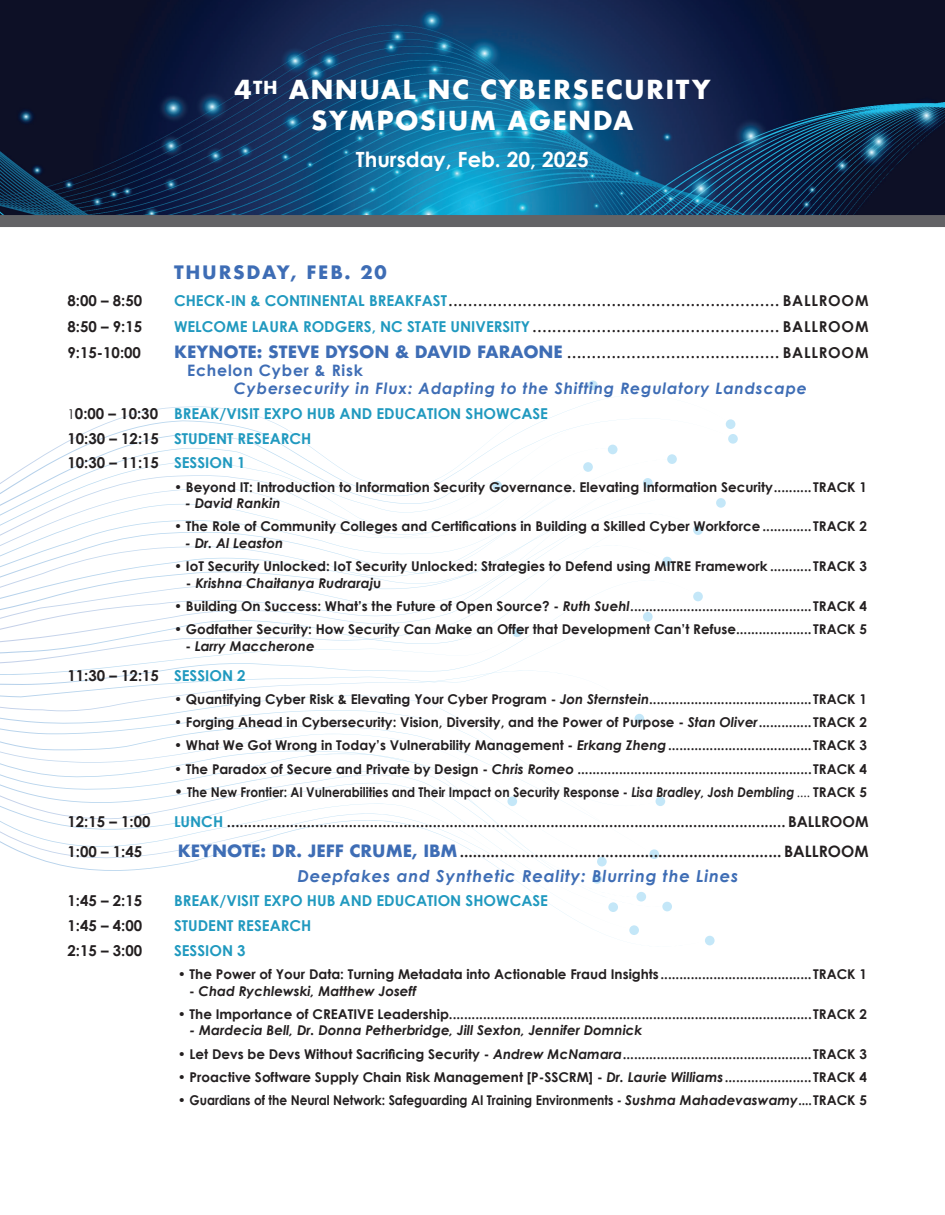
<style>
.page{position:relative;width:945px;height:1215px;background:#fff}
.page>*{position:absolute;margin:0;border:0;box-sizing:border-box;transform-origin:0 0}
.t1{font:700 25.5px/30.6px "Futura";letter-spacing:.05em;color:#fff;text-align:center}
.t2{font:700 21px "Century Gothic";color:#fff}
.t3{font:700 18px "Futura";letter-spacing:.1em;color:#3e6db5}
.t4{font:italic 700 16.5px "Century Gothic";letter-spacing:.05em;color:#3e6db5}
.t5{font:700 15.75px "Century Gothic";color:#231f20}
.t6{font:italic 700 15.75px "Century Gothic";letter-spacing:.05em;color:#3e6db5}
.t7{font:700 15.75px "Century Gothic";letter-spacing:.05em;color:#3e6db5}
.t8{font:700 15px "Century Gothic";color:#231f20}
.t9{font:700 15px/24.8px "Century Gothic";color:#2099bf}
.t10{font:700 15px "Century Gothic";letter-spacing:.05em;color:#231f20}
.t11{font:700 13.5px "Century Gothic";color:#231f20}
.t12{font:italic 700 13.5px "Century Gothic";color:#231f20}
.t13{font:700 13.5px "Century Gothic";color:#231f20;scale:.9 1}
.s1{color:#2099bf}
.s2{font-family:"Futura";font-size:16.5px;color:#3e6db5}
.s3{font-weight:400;font-size:13.5px;color:#231f20}
.s4{color:#231f20}
.s5{font-weight:400}
.s6{font-style:normal}
.s7{font-style:italic}
.s8{font-size:15px}
.s9{font-weight:400;font-style:italic}
</style>
<div class="page">
<svg style="left:30px;top:856px;width:492px;height:18px"></svg>
<svg style="left:0;top:836px;width:536px;height:20px"></svg>
<svg style="left:0;top:806px;width:512px;height:30px"></svg>
<svg style="left:0;top:714px;width:659px;height:92px"></svg>
<svg style="left:0;top:663px;width:638px;height:55px"></svg>
<svg style="left:0;top:642px;width:548px;height:11px"></svg>
<svg style="left:0;top:630px;width:538px;height:12px"></svg>
<svg style="left:0;top:612px;width:651px;height:18px"></svg>
<svg style="left:0;top:610px;width:628px;height:9px"></svg>
<svg style="left:0;top:532px;width:703px;height:78px"></svg>
<svg style="left:0;top:578px;width:648px;height:21px"></svg>
<svg style="left:0;top:578px;width:606px;height:10px"></svg>
<svg style="left:0;top:532px;width:674px;height:46px"></svg>
<svg style="left:0;top:536px;width:590px;height:31px"></svg>
<svg style="left:522px;top:506px;width:91px;height:30px"></svg>
<svg style="left:0;top:516px;width:522px;height:40px"></svg>
<svg style="left:0;top:506px;width:588px;height:10px"></svg>
<svg style="left:0;top:497px;width:724px;height:9px"></svg>
<svg style="left:0;top:397px;width:733px;height:100px"></svg>
<svg style="left:0;top:387px;width:594px;height:101px"></svg>
<svg style="left:693px;top:592px;width:10px;height:9px"></svg>
<svg style="left:643px;top:612px;width:10px;height:10px"></svg>
<div style="left:662px;top:902px;width:10px;height:9px;background:#c4e7f8;border-radius:50%"></div>
<svg style="left:592px;top:874px;width:10px;height:10px"></svg>
<svg style="left:636px;top:892px;width:10px;height:10px"></svg>
<svg style="left:629px;top:925px;width:10px;height:10px"></svg>
<div style="left:705px;top:936px;width:10px;height:9px;background:#c4e7f8;border-radius:50%"></div>
<svg style="left:507px;top:796px;width:10px;height:10px"></svg>
<div style="left:656px;top:796px;width:9px;height:10px;background:#c4e7f8;border-radius:50%"></div>
<svg style="left:649px;top:849px;width:10px;height:10px"></svg>
<svg style="left:608px;top:902px;width:10px;height:10px"></svg>
<div style="left:597px;top:857px;width:10px;height:9px;background:#c4e7f8;border-radius:50%"></div>
<div style="left:635px;top:714px;width:9px;height:10px;background:#c4e7f8;border-radius:50%"></div>
<svg style="left:512px;top:627px;width:10px;height:10px"></svg>
<svg style="left:693px;top:525px;width:10px;height:10px"></svg>
<div style="left:662px;top:557px;width:10px;height:9px;background:#c4e7f8;border-radius:50%"></div>
<svg style="left:716px;top:498px;width:10px;height:10px"></svg>
<svg style="left:643px;top:478px;width:10px;height:10px"></svg>
<svg style="left:667px;top:454px;width:10px;height:10px"></svg>
<svg style="left:583px;top:462px;width:10px;height:10px"></svg>
<div style="left:608px;top:445px;width:10px;height:9px;background:#c4e7f8;border-radius:50%"></div>
<svg style="left:588px;top:380px;width:10px;height:10px"></svg>
<div style="left:726px;top:419px;width:9px;height:10px;background:#c4e7f8;border-radius:50%"></div>
<svg style="left:492px;top:481px;width:10px;height:10px"></svg>
<svg style="left:728px;top:434px;width:10px;height:10px"></svg>
<img style="left:0;top:0;width:945px;height:215px">
<div style="left:0;top:215px;width:945px;height:12px;background:#636366"></div>
<h1 class="t1" style="left:234px;top:75px;width:478px">4<sup>TH</sup> ANNUAL NC CYBERSECURITY<br>SYMPOSIUM AGENDA</h1>
<h2 class="t2" style="left:356px;top:144px;width:235px">Thursday, Feb. 20, 2025</h2>
<h3 class="t3" style="left:174px;top:260px;width:214px">THURSDAY, FEB. 20</h3>
<p class="t8" style="left:68px;top:289px;width:76px">8:00 – 8:50</p>
<p class="t8" style="left:174px;top:289px;width:696px"><span class="s1">CHECK-IN &amp; CONTINENTAL BREAKFAST</span>................................................................... BALLROOM</p>
<p class="t8" style="left:68px;top:315px;width:76px">8:50 – 9:15</p>
<p class="t8" style="left:174px;top:315px;width:696px"><span class="s1">WELCOME LAURA RODGERS, NC STATE UNIVERSITY</span>.................................................. BALLROOM</p>
<p class="t8" style="left:68px;top:341px;width:75px">9:15-10:00</p>
<p class="t10" style="left:174px;top:341px;width:696px"><span class="s2">KEYNOTE: STEVE DYSON &amp; DAVID FARAONE</span> ........................................... BALLROOM</p>
<p class="t7" style="left:187px;top:358px;width:177px">Echelon Cyber &amp; Risk</p>
<p class="t6" style="left:234px;top:378px;width:575px">Cybersecurity in Flux: Adapting to the Shifting Regulatory Landscape</p>
<p class="t9" style="left:68px;top:400px;width:482px"><span class="s3">1</span><span class="s4">0:00 – 10:30</span> BREAK/VISIT EXPO HUB AND EDUCATION SHOWCASE<br><span class="s4">10:30 – 12:15</span> STUDENT RESEARCH<br><span class="s4">10:30 – 11:15</span> SESSION 1</p>
<p class="t11" style="left:174px;top:476px;width:695px"><span class="s5">•</span> Beyond IT: Introduction to Information Security Governance. Elevating Information Security.......... TRACK 1</p>
<p class="t12" style="left:185px;top:495px;width:97px">- David Rankin</p>
<p class="t11" style="left:174px;top:516px;width:695px">• The Role of Community Colleges and Certifications in Building a Skilled Cyber Workforce............. TRACK 2</p>
<p class="t12" style="left:185px;top:534px;width:100px">- Dr. Al Leaston</p>
<p class="t11" style="left:174px;top:556px;width:695px"><span class="s5">•</span> IoT Security Unlocked: IoT Security Unlocked: Strategies to Defend using MITRE Framework ........... TRACK 3</p>
<p class="t12" style="left:186px;top:574px;width:197px"><span class="s6">-</span> Krishna Chaitanya Rudraraj<span class="s6">u</span></p>
<p class="t11" style="left:174px;top:596px;width:695px">• Building On Success: What’s the Future of Open Source? - <span class="s7">Ruth Suehl</span>................................................ TRACK 4</p>
<p class="t11" style="left:174px;top:619px;width:695px">• Godfather Security: How Security Can Make an Offer that Development Can’t Refuse.................... TRACK 5</p>
<p class="t12" style="left:185px;top:637px;width:131px"><span class="s6">-</span> Larry Maccherone</p>
<p class="t8" style="left:68px;top:664px;width:180px">11:30 – 12:15 <span class="s1">SESSION 2</span></p>
<p class="t11" style="left:174px;top:689px;width:695px"><span class="s5">•</span> Quantifying Cyber Risk &amp; Elevating Your Cyber Program - <span class="s7">Jon Sternstein</span>........................................... TRACK 1</p>
<p class="t11" style="left:174px;top:712px;width:695px">• Forging Ahead in Cybersecurity: Vision, Diversity, and the Power of Purpose - <span class="s7">Stan Oliver</span>.............. TRACK 2</p>
<p class="t11" style="left:174px;top:735px;width:695px">• What We Got Wrong in Today’s Vulnerability Management - <span class="s7">Erkang Zheng</span>...................................... TRACK 3</p>
<p class="t11" style="left:174px;top:758px;width:695px">• The Paradox of Secure and Private by Design - <span class="s7">Chris Romeo</span> .............................................................. TRACK 4</p>
<p class="t13" style="left:174px;top:782px;width:772px"><span class="s8">•</span> The New Frontier: AI Vulnerabilities and Their Impact on Security Response - <span class="s7">Lisa Bradley, Josh Dembling</span> <span class="s9">....</span> TRACK 5</p>
<p class="t8" style="left:68px;top:810px;width:85px">12:15 – 1:00</p>
<p class="t8" style="left:174px;top:810px;width:696px"><span class="s1">LUNCH</span> ..................................................................................................................................... BALLROOM</p>
<p class="t8" style="left:68px;top:840px;width:76px">1:00 – 1:45</p>
<p class="t5" style="left:178px;top:839px;width:692px"><span class="s2">KEYNOTE: DR. JEFF CRUME, IBM</span>......................................................................... BALLROOM</p>
<p class="t4" style="left:297px;top:865px;width:443px">Deepfakes and Synthetic Reality: Blurring the Lines</p>
<p class="t8" style="left:68px;top:890px;width:76px">1:45 – 2:15</p>
<p class="t9" style="left:174px;top:888px;width:376px">BREAK/VISIT EXPO HUB AND EDUCATION SHOWCASE</p>
<p class="t8" style="left:68px;top:914px;width:76px">1:45 – 4:00</p>
<p class="t9" style="left:174px;top:913px;width:139px">STUDENT RESEARCH</p>
<p class="t8" style="left:68px;top:939px;width:76px">2:15 – 3:00</p>
<p class="t9" style="left:174px;top:937px;width:73px">SESSION 3</p>
<p class="t11" style="left:178px;top:964px;width:691px"><span class="s5">•</span> The Power of Your Data: Turning Metadata into Actionable Fraud Insights ........................................ TRACK 1</p>
<p class="t12" style="left:189px;top:982px;width:229px"><span class="s6">-</span> Chad Rychlewski, Matthew Joseff</p>
<p class="t11" style="left:178px;top:1004px;width:691px">• The Importance of CREATIVE Leadership................................................................................................TRACK 2</p>
<p class="t12" style="left:190px;top:1022px;width:454px">- Mardecia Bell, Dr. Donna Petherbridge, Jill Sexton, Jennifer Domnick</p>
<p class="t11" style="left:178px;top:1043px;width:691px">• Let Devs be Devs Without Sacrificing Security - <span class="s7">Andrew McNamara</span>.................................................. TRACK 3</p>
<p class="t11" style="left:178px;top:1067px;width:691px">• Proactive Software Supply Chain Risk Management [P-SSCRM] - <span class="s7">Dr. Laurie Williams</span>....................... TRACK 4</p>
<p class="t11" style="left:178px;top:1090px;width:691px">• Guardians of the Neural Network: Safeguarding AI Training Environments - <span class="s7">Sushma Mahadevaswamy</span>....TRACK 5</p>
</div>
